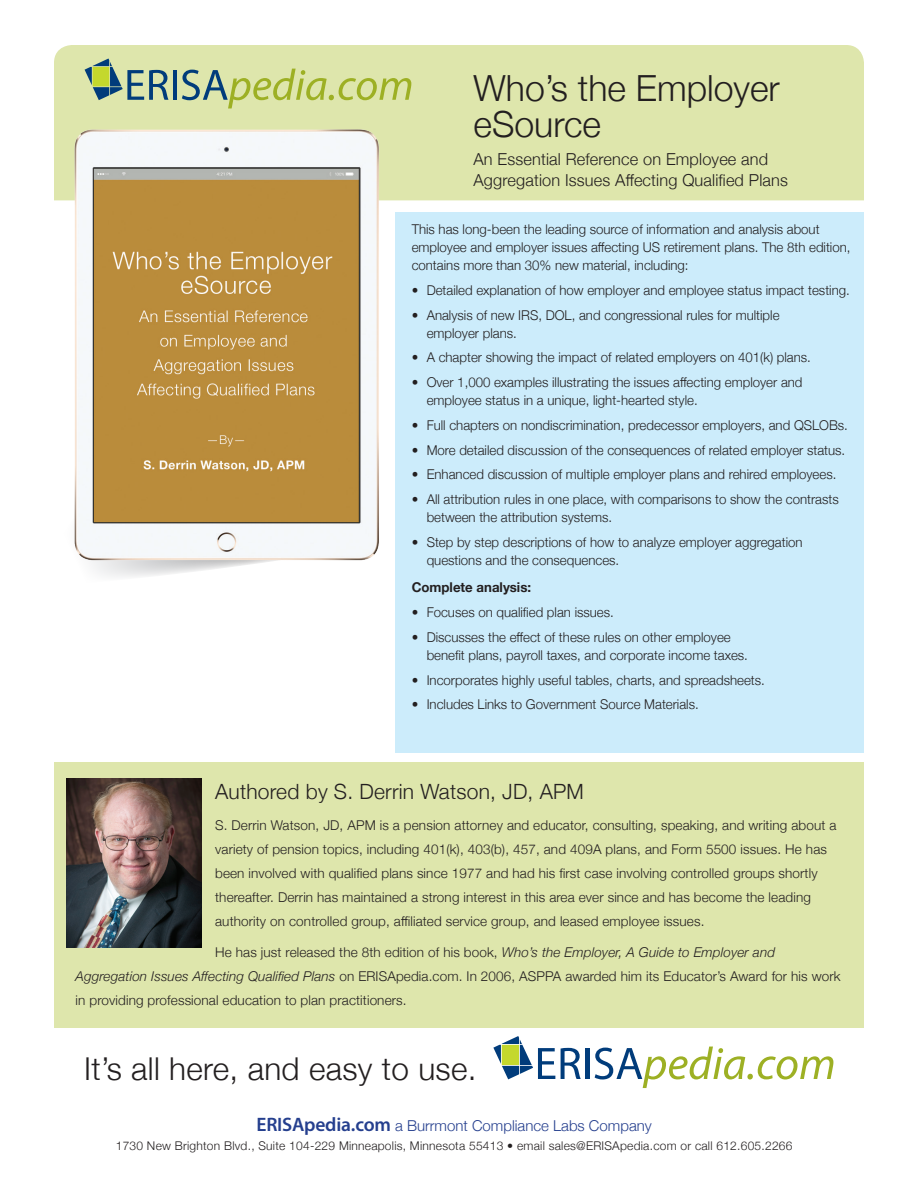
<style>
.page{position:relative;width:918px;height:1188px;background:#fff}
.page>*{position:absolute;margin:0;border:0;box-sizing:border-box;transform-origin:0 0}
.t1{font:300 36px/36px "Helvetica Neue";color:#231f20}
.t2{font:300 31.5px "Helvetica Neue";letter-spacing:.01em;color:#231f20}
.t3{font:300 21px "Helvetica Neue";letter-spacing:.01em;color:#231f20}
.t4{font:300 16.5px/21px "Helvetica Neue";letter-spacing:.01em;color:#231f20}
.t5{font:300 15px "Helvetica Neue";color:#253f8e}
.t6{font:300 13.5px/18px "Helvetica Neue";color:#231f20}
.t7{font:700 13.5px "Helvetica Neue";color:#231f20}
.t8{font:300 12px "Helvetica Neue";letter-spacing:.02em;color:#231f20}
.s1{font-style:italic}
.s2{font-family:"Myriad Pro";font-weight:600;font-size:19.5px}
</style>
<div class="page">
<div style="left:54px;top:762px;width:810px;height:266px;background:#dee6ac"></div>
<div style="left:395px;top:212px;width:469px;height:541px;background:#ccecfb"></div>
<div style="left:54px;top:45px;width:810px;height:155px;background:#dee6ac"></div>
<hr style="left:173px;top:70px;width:4px;height:30px;background:#013c7b">
<svg style="left:182px;top:69px;width:229px;height:39px;background:#c7d391"></svg>
<svg style="left:85px;top:58px;width:83px;height:42px;background:#9cb492"></svg>
<svg style="left:561px;top:1048px;width:20px;height:31px"></svg>
<hr style="left:585px;top:1048px;width:4px;height:31px;background:#013c7b">
<svg style="left:595px;top:1047px;width:238px;height:41px"></svg>
<svg style="left:493px;top:1036px;width:62px;height:43px"></svg>
<img style="left:66px;top:778px;width:136px;height:169px">
<img style="left:59px;top:123px;width:339px;height:453px">
<p class="t1" style="left:474px;top:68px;width:308px">Who’s the Employer eSource</p>
<p class="t4" style="left:474px;top:148px;width:316px">An Essential Reference on Employee and<br>Aggregation Issues Affecting Qualified Plans</p>
<p class="t6" style="left:412px;top:219px;width:440px">This has long-been the leading source of information and analysis about employee and employer issues affecting US retirement plans. The 8th edition, contains more than 30% new material, including:</p>
<p class="t6" style="left:412px;top:280px;width:440px">• Detailed explanation of how employer and employee status impact testing.</p>
<p class="t6" style="left:427px;top:305px;width:354px;text-indent:-15px">• Analysis of new IRS, DOL, and congressional rules for multiple employer plans.</p>
<p class="t6" style="left:412px;top:348px;width:401px">• A chapter showing the impact of related employers on 401(k) plans.</p>
<p class="t6" style="left:427px;top:372px;width:377px;text-indent:-15px">• Over 1,000 examples illustrating the issues affecting employer and employee status in a unique, light-hearted style.</p>
<p class="t6" style="left:412px;top:415px;width:438px">• Full chapters on nondiscrimination, predecessor employers, and QSLOBs.</p>
<p class="t6" style="left:412px;top:440px;width:435px">• More detailed discussion of the consequences of related employer status.</p>
<p class="t6" style="left:412px;top:465px;width:426px">• Enhanced discussion of multiple employer plans and rehired employees.</p>
<p class="t6" style="left:427px;top:489px;width:414px;text-indent:-15px">• All attribution rules in one place, with comparisons to show the contrasts between the attribution systems.</p>
<p class="t6" style="left:427px;top:532px;width:377px;text-indent:-15px">• Step by step descriptions of how to analyze employer aggregation questions and the consequences.</p>
<p class="t7" style="left:412px;top:577px;width:121px">Complete analysis:</p>
<p class="t6" style="left:412px;top:602px;width:204px">• Focuses on qualified plan issues.</p>
<p class="t6" style="left:427px;top:627px;width:323px;text-indent:-15px">• Discusses the effect of these rules on other employee benefit plans, payroll taxes, and corporate income taxes.</p>
<p class="t6" style="left:412px;top:670px;width:355px">• Incorporates highly useful tables, charts, and spreadsheets.</p>
<p class="t6" style="left:412px;top:695px;width:289px">• Includes Links to Government Source Materials.</p>
<p class="t3" style="left:215px;top:775px;width:370px">Authored by S. Derrin Watson, JD, APM</p>
<p class="t6" style="left:215px;top:812px;width:623px;line-height:24px">S. Derrin Watson, JD, APM is a pension attorney and educator, consulting, speaking, and writing about a variety of pension topics, including 401(k), 403(b), 457, and 409A plans, and Form 5500 issues. He has been involved with qualified plans since 1977 and had his first case involving controlled groups shortly thereafter. Derrin has maintained a strong interest in this area ever since and has become the leading authority on controlled group, affiliated service group, and leased employee issues.</p>
<p class="t6" style="left:76px;top:939px;width:767px;line-height:24px;text-indent:140px">He has just released the 8th edition of his book, <span class="s1">Who’s the Employer, A Guide to Employer and<br>Aggregation Issues Affecting Qualified Plans</span> on ERISApedia.com. In 2006, ASPPA awarded him its Educator’s Award for his work in providing professional education to plan practitioners.</p>
<p class="t2" style="left:84px;top:1043px;width:394px">It’s all here, and easy to use.</p>
<p class="t5" style="left:256px;top:1113px;width:397px"><span class="s2">ERISApedia.com</span> a Burrmont Compliance Labs Company</p>
<p class="t8" style="left:116px;top:1136px;width:678px">1730 New Brighton Blvd., Suite 104-229 Minneapolis, Minnesota 55413 • email sales@ERISApedia.com or call 612.605.2266</p>
</div>
